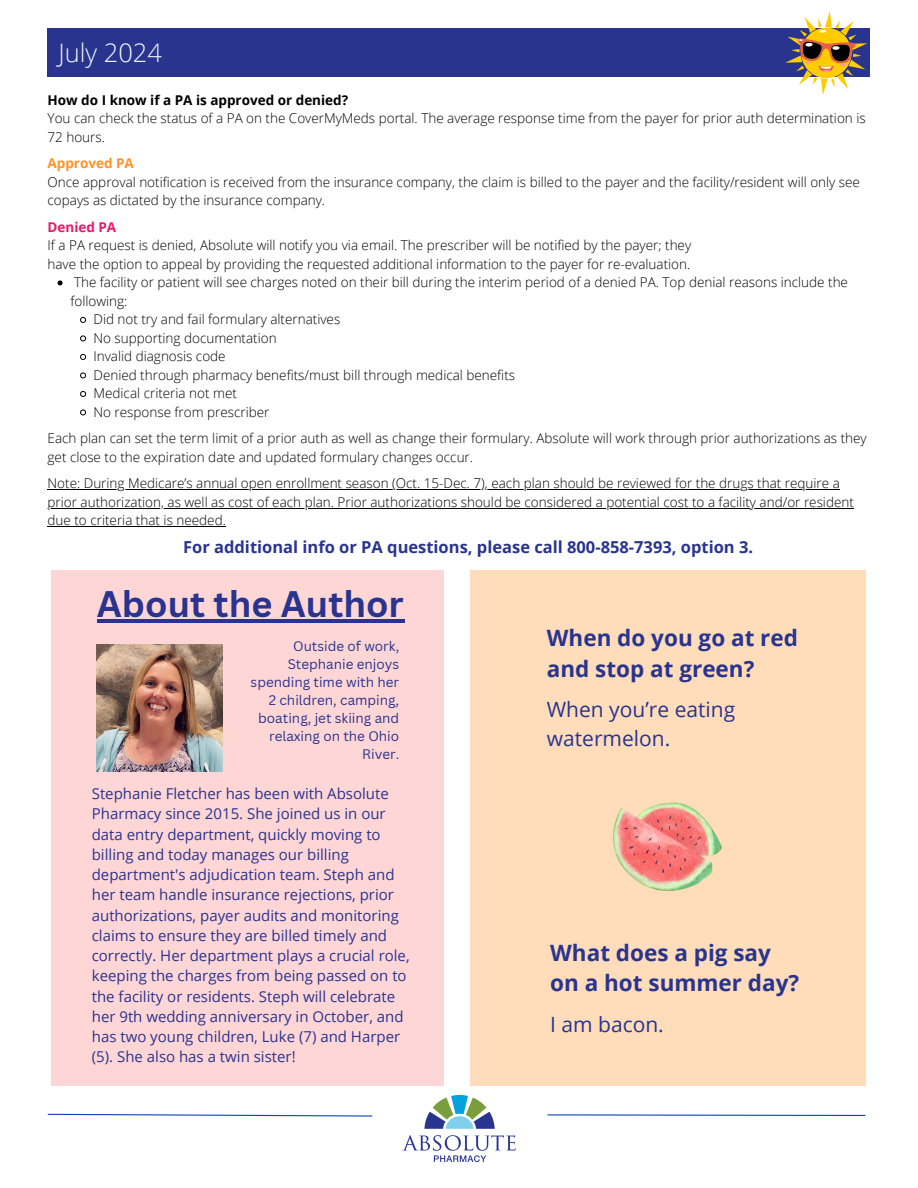
<style>
.page{position:relative;width:918px;height:1188px;background:#fff}
.page>*{position:absolute;margin:0;border:0;box-sizing:border-box;transform-origin:0 0}
.t1{font:700 36px "Canva Sans";color:#29348f}
.t2{font:300 25.5px "Open Sans";color:#f3f7fa}
.t3{font:700 22.5px/31.2px "Open Sans";color:#29348f}
.t4{font:21px/29.4px "Open Sans";color:#29348f}
.t5{font:700 16.5px "Open Sans";color:#29348f}
.t6{font:15px/20.2px "Open Sans";color:#29348f}
.t7{font:300 13.5px/18.5px "Open Sans";color:#000}
.t8{font:13.5px/18px "Canva Sans";color:#29348f;text-align:right}
.t9{font:700 13.5px "Open Sans";color:#000}
.t10{font:700 13.5px "Open Sans";color:#ff9428}
.t11{font:700 13.5px "Open Sans";color:#e91869}
</style>
<div class="page">
<div style="left:48px;top:28px;width:822px;height:48px;background:#29348f"></div>
<svg style="left:47px;top:1113px;width:326px;height:4px"></svg>
<svg style="left:547px;top:1114px;width:319px;height:2px"></svg>
<div style="left:52px;top:570px;width:392px;height:516px;background:#ffd6d6"></div>
<div style="left:470px;top:570px;width:396px;height:516px;background:#ffddba"></div>
<img style="left:402px;top:1095px;width:114px;height:67px">
<img style="left:614px;top:803px;width:108px;height:88px">
<svg style="left:58px;top:280px;width:5px;height:5px"></svg>
<svg style="left:80px;top:317px;width:6px;height:6px"></svg>
<svg style="left:80px;top:335px;width:6px;height:7px"></svg>
<svg style="left:80px;top:354px;width:6px;height:6px"></svg>
<svg style="left:80px;top:372px;width:6px;height:7px"></svg>
<svg style="left:80px;top:391px;width:6px;height:6px"></svg>
<svg style="left:80px;top:409px;width:6px;height:7px"></svg>
<hr style="left:48px;top:489px;width:792px;height:1px;background:#000">
<hr style="left:48px;top:508px;width:806px;height:1px;background:#000">
<hr style="left:48px;top:526px;width:178px;height:1px;background:#000">
<svg style="left:785px;top:11px;width:82px;height:84px"></svg>
<img style="left:97px;top:645px;width:126px;height:127px">
<hr style="left:97px;top:619px;width:307px;height:3px;background:#29348f">
<h3 class="t2" style="left:58px;top:35px;width:105px">July 2024</h3>
<h2 class="t9" style="left:48px;top:91px;width:302px">How do I know if a PA is approved or denied?</h2>
<p class="t7" style="left:48px;top:109px;width:820px">You can check the status of a PA on the CoverMyMeds portal. The average response time from the payer for prior auth determination is<br>72 hours.</p>
<p class="t10" style="left:48px;top:154px;width:88px">Approved PA</p>
<p class="t7" style="left:48px;top:172px;width:814px">Once approval notification is received from the insurance company, the claim is billed to the payer and the facility/resident will only see copays as dictated by the insurance company.</p>
<p class="t11" style="left:48px;top:218px;width:70px">Denied PA</p>
<p class="t7" style="left:48px;top:236px;width:645px">If a PA request is denied, Absolute will notify you via email. The prescriber will be notified by the payer; they</p>
<p class="t7" style="left:48px;top:254px;width:644px">have the option to appeal by providing the requested additional information to the payer for re-evaluation.</p>
<p class="t7" style="left:71px;top:273px;width:779px">The facility or patient will see charges noted on their bill during the interim period of a denied PA. Top denial reasons include the following:</p>
<p class="t7" style="left:93px;top:310px;width:248px">Did not try and fail formulary alternatives</p>
<p class="t7" style="left:93px;top:328px;width:185px">No supporting documentation</p>
<p class="t7" style="left:93px;top:347px;width:134px">Invalid diagnosis code</p>
<p class="t7" style="left:93px;top:365px;width:423px">Denied through pharmacy benefits/must bill through medical benefits</p>
<p class="t7" style="left:93px;top:384px;width:145px">Medical criteria not met</p>
<p class="t7" style="left:93px;top:402px;width:178px">No response from prescriber</p>
<p class="t7" style="left:48px;top:429px;width:821px">Each plan can set the term limit of a prior auth as well as change their formulary. Absolute will work through prior authorizations as they get close to the expiration date and updated formulary changes occur.</p>
<p class="t7" style="left:48px;top:474px;width:794px">Note: During Medicare’s annual open enrollment season (Oct. 15-Dec. 7), each plan should be reviewed for the drugs that require a</p>
<p class="t7" style="left:48px;top:492px;width:808px">prior authorization, as well as cost of each plan. Prior authorizations should be considered a potential cost to a facility and/or resident due to criteria that is needed.</p>
<h4 class="t5" style="left:183px;top:535px;width:572px">For additional info or PA questions, please call 800-858-7393, option 3.</h4>
<h1 class="t1" style="left:97px;top:578px;width:308px">About the Author</h1>
<h4 class="t8" style="left:251px;top:637px;width:150px">Outside of work,<br>Stephanie enjoys spending time with her<br>2 children, camping, boating, jet skiing and relaxing on the Ohio<br>River.</h4>
<p class="t6" style="left:92px;top:783px;width:319px">Stephanie Fletcher has been with Absolute Pharmacy since 2015. She joined us in our data entry department, quickly moving to billing and today manages our billing department's adjudication team. Steph and her team handle insurance rejections, prior authorizations, payer audits and monitoring claims to ensure they are billed timely and correctly. Her department plays a crucial role, keeping the charges from being passed on to the facility or residents. Steph will celebrate her 9th wedding anniversary in October, and has two young children, Luke (7) and Harper (5). She also has a twin sister!</p>
<p class="t3" style="left:547px;top:621px;width:253px">When do you go at red and stop at green?</p>
<p class="t4" style="left:547px;top:694px;width:190px">When you’re eating watermelon.</p>
<h6 class="t3" style="left:550px;top:936px;width:251px;line-height:30.8px">What does a pig say on a hot summer day?</h6>
<h3 class="t4" style="left:550px;top:1009px;width:115px">I am bacon.</h3>
</div>
